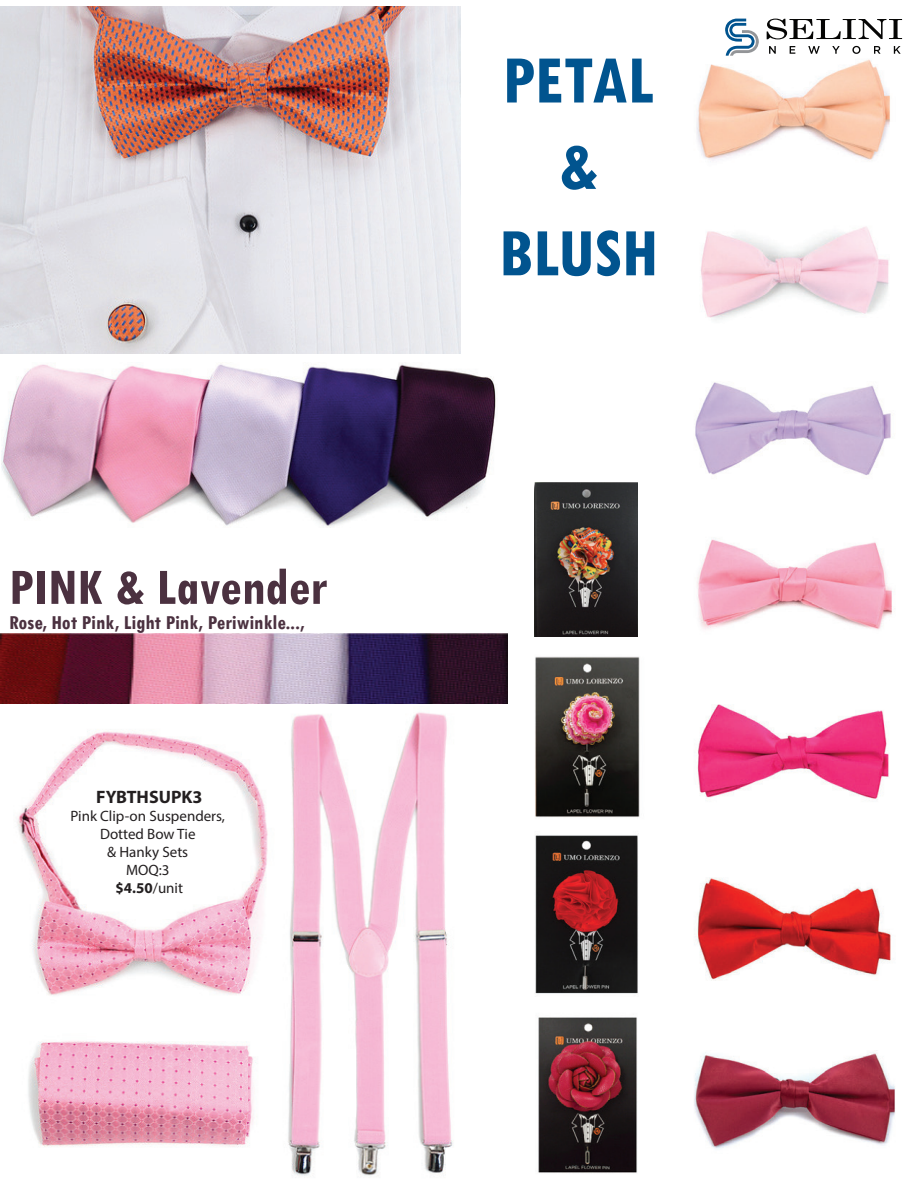
<style>
.page{position:relative;width:918px;height:1188px;background:#fff}
.page>*{position:absolute;margin:0;border:0;box-sizing:border-box;transform-origin:0 0}
.t1{font:700 condensed 72px/86.4px "Tw Cen";color:#01548f;text-align:center}
.t2{font:700 condensed 54px "Tw Cen";color:#4b3140}
.t3{font:700 condensed 21px "Tw Cen";color:#4b3140}
.t4{font:700 18px "Myriad Pro";color:#231f20}
.t5{font:15px/18px "Myriad Pro";color:#231f20;text-align:center}
.s1{font-weight:700}
</style>
<div class="page">
<img style="left:694px;top:33px;width:209px;height:1117px">
<img style="left:0;top:6px;width:461px;height:348px">
<img style="left:535px;top:835px;width:103px;height:159px">
<img style="left:535px;top:656px;width:105px;height:162px">
<img style="left:538px;top:1017px;width:99px;height:156px">
<img style="left:535px;top:483px;width:103px;height:154px">
<img style="left:1px;top:633px;width:506px;height:70px">
<svg style="left:767px;top:19px;width:135px;height:20px"></svg>
<svg style="left:769px;top:46px;width:7px;height:8px"></svg>
<svg style="left:790px;top:46px;width:5px;height:8px"></svg>
<svg style="left:808px;top:46px;width:12px;height:8px"></svg>
<svg style="left:832px;top:46px;width:8px;height:8px"></svg>
<svg style="left:852px;top:46px;width:8px;height:8px"></svg>
<svg style="left:874px;top:46px;width:7px;height:8px"></svg>
<svg style="left:894px;top:46px;width:7px;height:8px"></svg>
<svg style="left:725px;top:19px;width:34px;height:37px"></svg>
<img style="left:17px;top:712px;width:436px;height:464px">
<img style="left:2px;top:363px;width:494px;height:164px">
<h2 class="t2" style="left:9px;top:554px;width:320px">PINK &amp; Lavender</h2>
<h3 class="t3" style="left:9px;top:610px;width:297px">Rose, Hot Pink, Light Pink, Periwinkle...,</h3>
<p class="t4" style="left:96px;top:785px;width:108px">FYBTHSUPK3</p>
<p class="t5" style="left:70px;top:806px;width:156px">Pink Clip-on Suspenders,<br>Dotted Bow Tie<br>&amp; Hanky Sets<br>MOQ:3<br><span class="s1">$4.50</span>/unit</p>
<h1 class="t1" style="left:499px;top:35px;width:161px">PETAL &amp;<br>BLUSH</h1>
</div>
